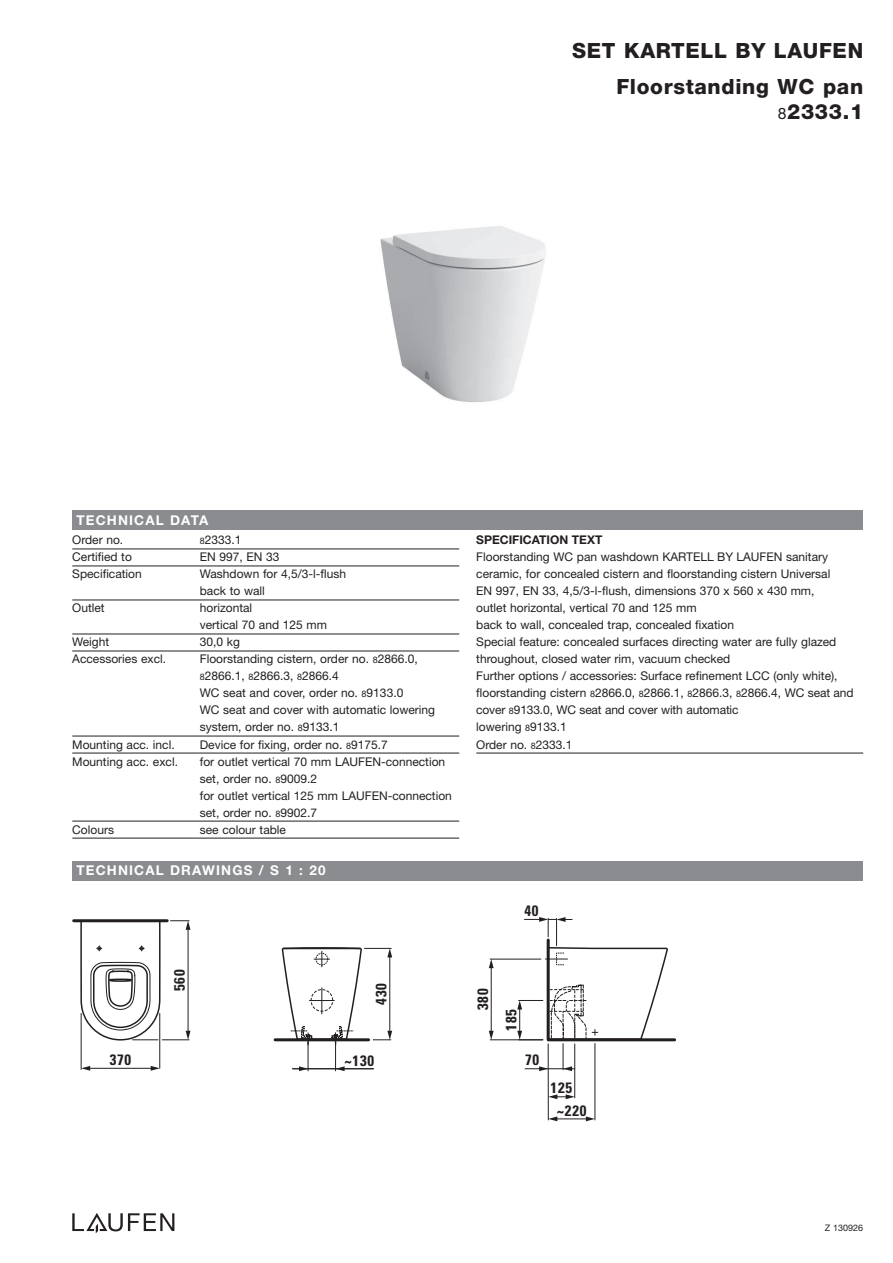
<style>
.page{position:relative;width:893px;height:1263px;background:#fff}
.page>*{position:absolute;margin:0;border:0;box-sizing:border-box;transform-origin:0 0}
.t1{font:800 21px/36.2px "Helvetica Neue";letter-spacing:.03em;color:#231f20;text-align:right}
.t2{font:700 condensed 15px "Univers";letter-spacing:.05em;color:#231f20}
.t3{font:700 13.5px "Helvetica Neue";letter-spacing:.085em;color:#fff}
.t4{font:12px/17px "Helvetica Neue";color:#231f20}
.t5{font:700 12px "Helvetica Neue";color:#231f20}
.t6{font:9px "Helvetica Neue";color:#231f20}
.s1{font-weight:400;font-size:15.75px}
.s2{font-size:9px}
</style>
<div class="page">
<hr style="left:74px;top:919px;width:93px;height:3px;background:#231f20">
<svg style="left:80px;top:919px;width:110px;height:122px"></svg>
<hr style="left:188px;top:929px;width:1px;height:102px;background:#231f20">
<hr style="left:160px;top:1013px;width:1px;height:55px;background:#231f20">
<hr style="left:81px;top:1013px;width:1px;height:56px;background:#231f20">
<svg style="left:151px;top:1066px;width:9px;height:5px"></svg>
<svg style="left:81px;top:1066px;width:9px;height:5px"></svg>
<hr style="left:90px;top:1068px;width:61px;height:1px;background:#231f20">
<hr style="left:275px;top:1038px;width:94px;height:3px;background:#231f20">
<hr style="left:548px;top:1044px;width:1px;height:76px;background:#231f20">
<hr style="left:574px;top:1044px;width:1px;height:54px;background:#231f20">
<svg style="left:548px;top:1094px;width:27px;height:5px"></svg>
<hr style="left:490px;top:1039px;width:53px;height:1px;background:#231f20">
<hr style="left:490px;top:959px;width:51px;height:1px;background:#231f20">
<svg style="left:489px;top:1031px;width:5px;height:9px"></svg>
<svg style="left:489px;top:959px;width:5px;height:9px"></svg>
<hr style="left:491px;top:967px;width:1px;height:64px;background:#231f20">
<hr style="left:595px;top:1043px;width:1px;height:77px;background:#231f20">
<svg style="left:548px;top:1116px;width:47px;height:5px"></svg>
<svg style="left:281px;top:947px;width:111px;height:106px"></svg>
<svg style="left:517px;top:917px;width:160px;height:154px"></svg>
<hr style="left:308px;top:1033px;width:1px;height:38px;background:#231f20">
<hr style="left:335px;top:1033px;width:1px;height:38px;background:#231f20">
<hr style="left:292px;top:1068px;width:82px;height:1px;background:#231f20">
<svg style="left:336px;top:1066px;width:9px;height:5px"></svg>
<svg style="left:299px;top:1066px;width:9px;height:5px"></svg>
<div style="left:72px;top:861px;width:791px;height:19px;background:#8a8c8f"></div>
<div style="left:72px;top:510px;width:791px;height:19px;background:#8a8c8f"></div>
<svg style="left:72px;top:1213px;width:102px;height:20px"></svg>
<img style="left:380px;top:226px;width:166px;height:176px">
<hr style="left:72px;top:549px;width:387px;height:1px;background:#231f20">
<hr style="left:72px;top:566px;width:387px;height:1px;background:#231f20">
<hr style="left:72px;top:600px;width:387px;height:1px;background:#231f20">
<hr style="left:72px;top:634px;width:387px;height:1px;background:#231f20">
<hr style="left:72px;top:651px;width:387px;height:1px;background:#231f20">
<hr style="left:72px;top:736px;width:387px;height:1px;background:#231f20">
<hr style="left:72px;top:753px;width:387px;height:1px;background:#231f20">
<hr style="left:72px;top:821px;width:387px;height:1px;background:#231f20">
<hr style="left:72px;top:838px;width:387px;height:1px;background:#231f20">
<hr style="left:476px;top:753px;width:387px;height:1px;background:#231f20">
<h1 class="t1" style="left:572px;top:34px;width:292px">SET KARTELL BY LAUFEN<br>Floorstanding WC pan</h1>
<h1 class="t1" style="left:778px;top:95px;width:87px"><span class="s1">8</span>2333.1</h1>
<p class="t3" style="left:77px;top:515px;width:133px">TECHNICAL DATA</p>
<p class="t4" style="left:72px;top:533px;width:53px">Order no.</p>
<p class="t4" style="left:200px;top:533px;width:43px"><span class="s2">8</span>2333.1</p>
<p class="t4" style="left:72px;top:550px;width:61px">Certified to</p>
<p class="t4" style="left:200px;top:550px;width:81px">EN 997, EN 33</p>
<p class="t4" style="left:72px;top:567px;width:71px">Specification</p>
<p class="t4" style="left:200px;top:567px;width:148px">Washdown for 4,5/3-l-flush back to wall</p>
<p class="t4" style="left:72px;top:601px;width:34px">Outlet</p>
<p class="t4" style="left:200px;top:601px;width:129px">horizontal<br>vertical 70 and 125 mm</p>
<p class="t4" style="left:72px;top:635px;width:38px">Weight</p>
<p class="t4" style="left:200px;top:635px;width:42px">30,0 kg</p>
<p class="t4" style="left:72px;top:652px;width:95px">Accessories excl.</p>
<p class="t4" style="left:200px;top:652px;width:237px">Floorstanding cistern, order no. <span class="s2">8</span>2866.0, <span class="s2">8</span>2866.1, <span class="s2">8</span>2866.3, <span class="s2">8</span>2866.4<br>WC seat and cover, order no. <span class="s2">8</span>9133.0<br>WC seat and cover with automatic lowering system, order no. <span class="s2">8</span>9133.1</p>
<p class="t4" style="left:72px;top:737px;width:104px">Mounting acc. incl.</p>
<p class="t4" style="left:200px;top:737px;width:189px">Device for fixing, order no. <span class="s2">8</span>9175.7</p>
<p class="t4" style="left:72px;top:754px;width:107px">Mounting acc. excl.</p>
<p class="t4" style="left:200px;top:754px;width:254px">for outlet vertical 70 mm LAUFEN-connection set, order no. <span class="s2">8</span>9009.2<br>for outlet vertical 125 mm LAUFEN-connection set, order no. <span class="s2">8</span>9902.7</p>
<p class="t4" style="left:72px;top:822px;width:43px">Colours</p>
<p class="t4" style="left:200px;top:822px;width:88px">see colour table</p>
<p class="t3" style="left:77px;top:866px;width:251px">TECHNICAL DRAWINGS / S 1 : 20</p>
<p class="t2" style="left:110px;top:1054px;width:23px">370</p>
<p class="t2" style="left:174px;top:991px;width:23px;rotate:-90deg">560</p>
<p class="t2" style="left:376px;top:1005px;width:23px;rotate:-90deg">430</p>
<p class="t2" style="left:344px;top:1055px;width:31px">~130</p>
<p class="t5" style="left:476px;top:536px;width:128px">SPECIFICATION TEXT</p>
<p class="t4" style="left:476px;top:550px;width:379px">Floorstanding WC pan washdown KARTELL BY LAUFEN sanitary ceramic, for concealed cistern and floorstanding cistern Universal<br>EN 997, EN 33, 4,5/3-l-flush, dimensions 370 x 560 x 430 mm,<br>outlet horizontal, vertical 70 and 125 mm<br>back to wall, concealed trap, concealed fixation<br>Special feature: concealed surfaces directing water are fully glazed throughout, closed water rim, vacuum checked<br>Further options / accessories: Surface refinement LCC (only white), floorstanding cistern <span class="s2">8</span>2866.0, <span class="s2">8</span>2866.1, <span class="s2">8</span>2866.3, <span class="s2">8</span>2866.4, WC seat and cover <span class="s2">8</span>9133.0, WC seat and cover with automatic<br>lowering <span class="s2">8</span>9133.1<br>Order no. <span class="s2">8</span>2333.1</p>
<p class="t2" style="left:524px;top:905px;width:16px">40</p>
<p class="t2" style="left:477px;top:1010px;width:23px;rotate:-90deg">380</p>
<p class="t2" style="left:506px;top:1031px;width:23px;rotate:-90deg">185</p>
<p class="t2" style="left:525px;top:1054px;width:16px">70</p>
<p class="t2" style="left:551px;top:1082px;width:23px">125</p>
<p class="t2" style="left:557px;top:1105px;width:31px">~220</p>
<p class="t6" style="left:825px;top:1224px;width:40px">Z 130926</p>
</div>
